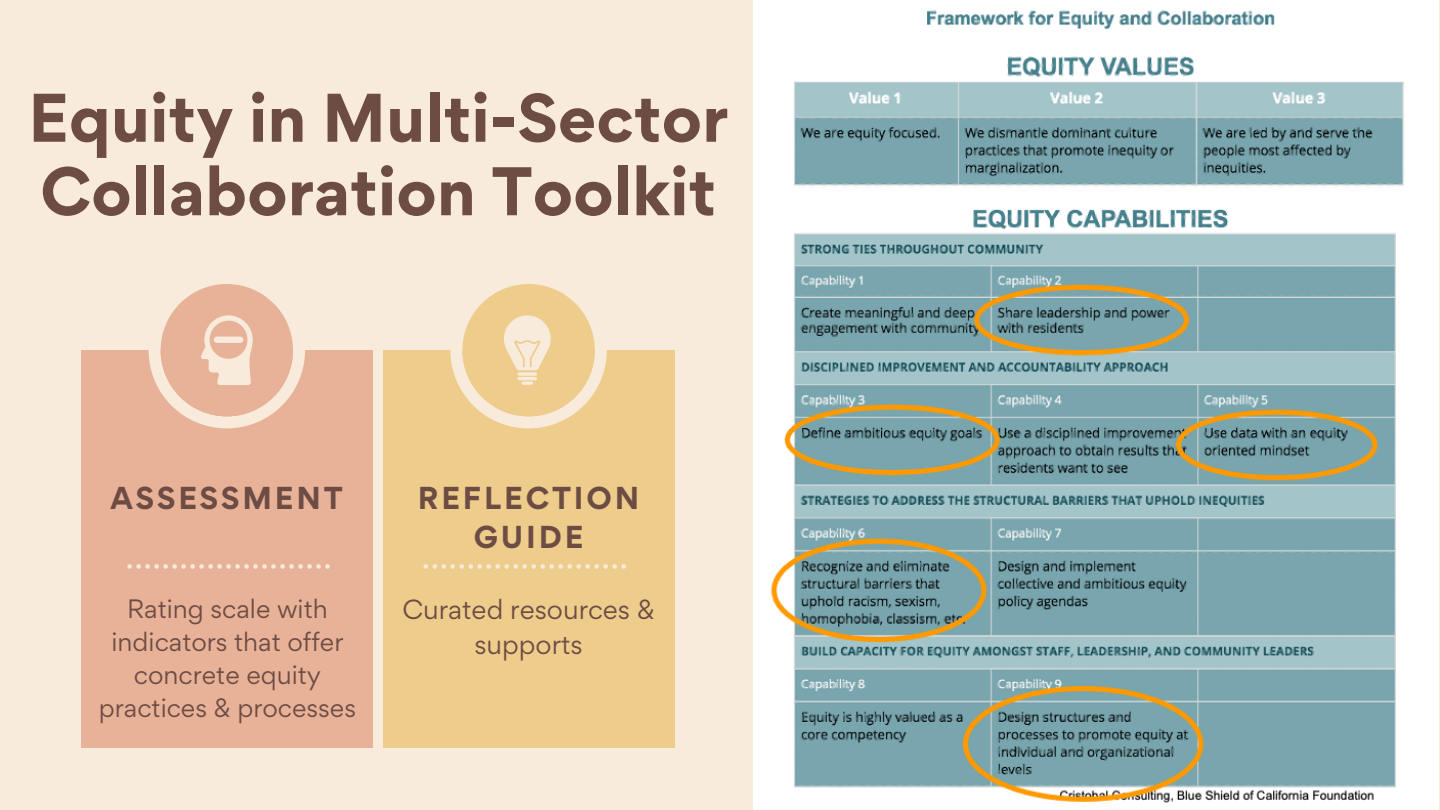
<style>
.page{position:relative;width:1440px;height:810px;background:#f8ebdb}
.page>*{position:absolute;margin:0;border:0;box-sizing:border-box;transform-origin:0 0}
.t1{font:700 61.3px/73.5px "Gordita";color:#6d4c44}
.t2{font:700 28.3px "Gordita";letter-spacing:.1em;color:#6d4c44}
.t3{font:24.8px/34.5px "Gordita";color:#6d4c44;text-align:center}
.t4{font:23.8px/33px "Gordita";color:#6d4c44;text-align:center}
</style>
<div class="page">
<img style="left:753px;top:0;width:686px;height:810px">
<div style="left:81px;top:350px;width:292px;height:398px;background:#e8b298"></div>
<div style="left:383px;top:350px;width:292px;height:398px;background:#eecc8c"></div>
<svg style="left:149px;top:284px;width:156px;height:144px"></svg>
<div style="left:214px;top:337px;width:29px;height:6px;background:#f8ebdb;border-radius:3px"></div>
<svg style="left:450px;top:284px;width:157px;height:144px"></svg>
<svg style="left:127px;top:564px;width:203px;height:5px"></svg>
<svg style="left:424px;top:564px;width:202px;height:5px"></svg>
<p class="t1" style="left:28px;top:81px;width:702px">Equity in Multi-Sector<br>Collaboration Toolkit</p>
<p class="t2" style="left:111px;top:479px;width:234px">ASSESSMENT</p>
<p class="t2" style="left:418px;top:479px;width:223px">REFLECTION</p>
<p class="t2" style="left:474px;top:518px;width:111px">GUIDE</p>
<p class="t4" style="left:99px;top:592px;width:259px">Rating scale with indicators that offer concrete equity practices &amp; processes</p>
<p class="t3" style="left:402px;top:592px;width:254px">Curated resources &amp; supports</p>
</div>
